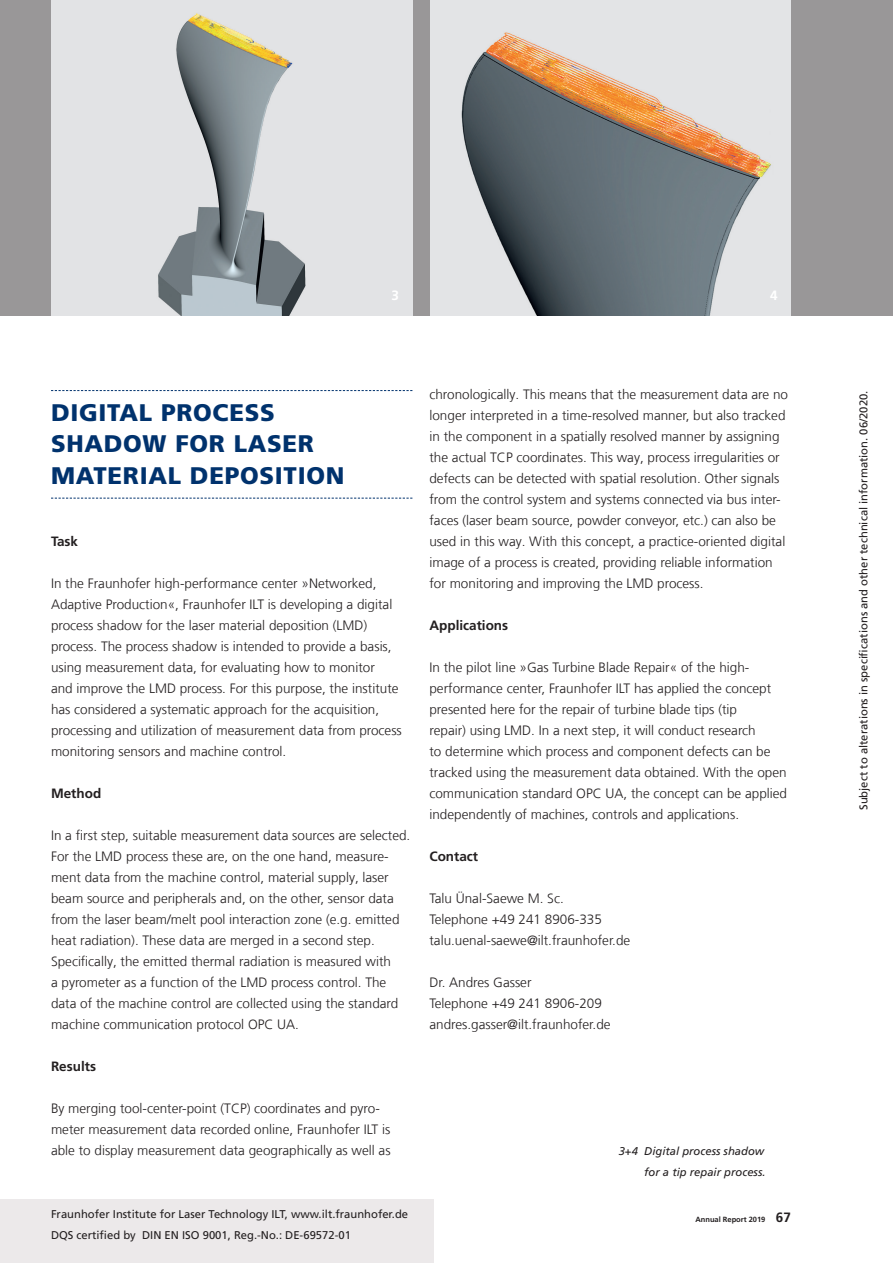
<style>
.page{position:relative;width:893px;height:1263px;background:#fff}
.page>*{position:absolute;margin:0;border:0;box-sizing:border-box;transform-origin:0 0}
.t1{font:900 24px/31.5px "Frutiger LT Com";letter-spacing:.03em;color:#00326d}
.t2{font:300 13.5px/21px "Frutiger LT Com";color:#231f20}
.t3{font:700 13.5px "Frutiger LT Com";color:#231f20}
.t4{font:700 13.5px "Frutiger LT Com";color:#fff}
.t5{font:11.25px/21px "Frutiger LT Com";color:#231f20}
.t6{font:italic 11.25px/21px "Frutiger LT Com";color:#231f20;text-align:right}
.t7{font:700 7.5px "Frutiger LT Com";color:#231f20}
.s1{font-size:13.5px}
</style>
<div class="page">
<div style="left:0;top:1199px;width:434px;height:64px;background:#ece9ea"></div>
<div style="left:0;top:0;width:893px;height:315px;background:#999798"></div>
<img style="left:430px;top:0;width:361px;height:315px">
<img style="left:51px;top:0;width:361px;height:315px">
<svg style="left:51px;top:390px;width:361px;height:1px"></svg>
<svg style="left:51px;top:498px;width:361px;height:1px"></svg>
<p class="t4" style="left:391px;top:287px;width:9px">3</p>
<p class="t4" style="left:770px;top:287px;width:9px">4</p>
<h1 class="t1" style="left:51px;top:397px;width:295px">DIGITAL PROCESS<br>SHADOW FOR LASER<br>MATERIAL DEPOSITION</h1>
<p class="t3" style="left:51px;top:534px;width:29px">Task</p>
<p class="t2" style="left:51px;top:573px;width:352px">In the Fraunhofer high-performance center »Networked, Adaptive Production«, Fraunhofer ILT is developing a digital process shadow for the laser material deposition (LMD) process. The process shadow is intended to provide a basis, using measurement data, for evaluating how to monitor<br>and improve the LMD process. For this purpose, the institute has considered a systematic approach for the acquisition, processing and utilization of measurement data from process monitoring sensors and machine control.</p>
<p class="t3" style="left:51px;top:786px;width:52px">Method</p>
<p class="t2" style="left:51px;top:825px;width:361px">In a first step, suitable measurement data sources are selected.<br>For the LMD process these are, on the one hand, measure&shy;ment data from the machine control, material supply, laser beam source and peripherals and, on the other, sensor data from the laser beam/melt pool interaction zone (e.g. emitted heat radiation). These data are merged in a second step.<br>Specifically, the emitted thermal radiation is measured with<br>a pyrometer as a function of the LMD process control. The data of the machine control are collected using the standard machine communication protocol OPC UA.</p>
<p class="t3" style="left:51px;top:1059px;width:46px">Results</p>
<p class="t2" style="left:51px;top:1098px;width:341px">By merging tool-center-point (TCP) coordinates and pyro&shy;meter measurement data recorded online, Fraunhofer ILT is able to display measurement data geographically as well as</p>
<p class="t5" style="left:51px;top:1204px;width:359px">Fraunhofer Institute for Laser Technology ILT, www.ilt.fraunhofer.de<br>DQS certified by DIN EN ISO 9001, Reg.-No.: DE-69572-01</p>
<p class="t2" style="left:429px;top:384px;width:360px">chronologically. This means that the measurement data are no longer interpreted in a time-resolved manner, but also tracked in the component in a spatially resolved manner by assigning the actual TCP coordinates. This way, process irregularities or defects can be detected with spatial resolution. Other signals from the control system and systems connected via bus inter&shy;faces (laser beam source, powder conveyor, etc.) can also be used in this way. With this concept, a practice-oriented digital image of a process is created, providing reliable information for monitoring and improving the LMD process.</p>
<p class="t3" style="left:429px;top:617px;width:80px">Applications</p>
<p class="t2" style="left:429px;top:657px;width:359px">In the pilot line »Gas Turbine Blade Repair« of the high&shy;performance center, Fraunhofer ILT has applied the concept presented here for the repair of turbine blade tips (tip<br>repair) using LMD. In a next step, it will conduct research<br>to determine which process and component defects can be tracked using the measurement data obtained. With the open communication standard OPC UA, the concept can be applied independently of machines, controls and applications.</p>
<p class="t3" style="left:429px;top:848px;width:50px">Contact</p>
<p class="t2" style="left:429px;top:888px;width:202px">Talu Ünal-Saewe M. Sc.<br>Telephone +49 241 8906-335 talu.uenal-saewe@ilt.fraunhofer.de</p>
<p class="t2" style="left:429px;top:972px;width:183px">Dr. Andres Gasser<br>Telephone +49 241 8906-209 andres.gasser@ilt.fraunhofer.de</p>
<p class="t6" style="left:619px;top:1141px;width:148px">3+4 Digital process shadow for a tip repair process.</p>
<p class="t7" style="left:695px;top:1215px;width:97px">Annual Report 2019 <span class="s1">67</span></p>
<p class="t5" style="left:853px;top:810px;width:421px;rotate:-90deg">Subject to alterations in specifications and other technical information. 06/2020.</p>
</div>
